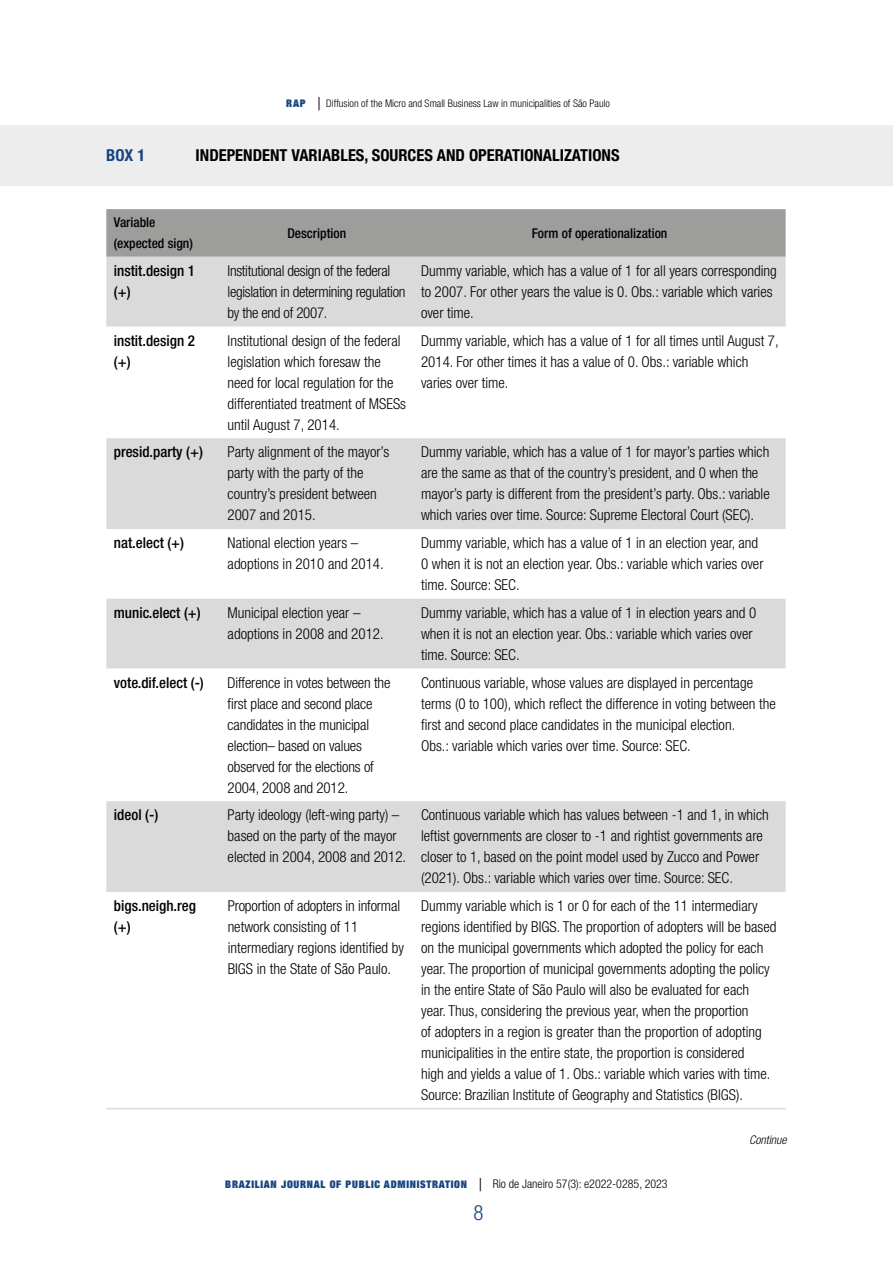
<style>
.page{position:relative;width:893px;height:1263px;background:#fff}
.page>*{position:absolute;margin:0;border:0;box-sizing:border-box;transform-origin:0 0}
.t1{font:300 condensed 21px "Helvetica Neue LT Std";color:#184480}
.t2{font:700 condensed 16.5px "Helvetica Neue LT Std";color:#000}
.t3{font:700 condensed 16.5px "Helvetica Neue LT Std";color:#184480}
.t4{font:300 condensed 15px/21px "Helvetica Neue LT Std";color:#000}
.t5{font:500 condensed 15px/21px "Helvetica Neue LT Std";color:#000}
.t6{font:300 condensed 15px/21px "Helvetica Neue LT Std";letter-spacing:-.02em;color:#000}
.t7{font:500 condensed 13.5px/21px "Helvetica Neue LT Std";color:#000}
.t8{font:italic 300 condensed 12px "Helvetica Neue LT Std";color:#000}
.t9{font:900 expanded 10.5px "Helvetica Neue";letter-spacing:.07em;color:#184480}
.t10{font:300 condensed 10.5px "Helvetica Neue LT Std";color:#000}
.s1{font-family:"Helvetica Neue";font-weight:900;font-stretch:expanded;color:#184480}
.s2{font-size:18px}
.s3{font-family:"Helvetica Neue LT Std";font-weight:300;font-stretch:condensed;font-size:18px;color:#000}
.s4{font-family:"Helvetica Neue LT Std";font-weight:300;font-stretch:condensed;font-size:12px;color:#000}
</style>
<div class="page">
<div style="left:0;top:125px;width:892px;height:61px;background:#ededed"></div>
<div style="left:106px;top:209px;width:680px;height:48px;background:#9d9d9c"></div>
<svg style="left:106px;top:257px;width:680px;height:635px;fill:#e0e0e0"></svg>
<hr style="left:106px;top:1108px;width:114px;height:1px;background:#dadada">
<hr style="left:220px;top:1108px;width:194px;height:1px;background:#dadada">
<hr style="left:414px;top:1108px;width:372px;height:1px;background:#dadada">
<p class="t10" style="left:286px;top:98px;width:325px"><span class="s1">RAP</span> <span class="s2">|</span> Diffusion of the Micro and Small Business Law in municipalities of São Paulo</p>
<p class="t3" style="left:106px;top:145px;width:41px">BOX 1</p>
<p class="t2" style="left:196px;top:145px;width:426px">INDEPENDENT VARIABLES, SOURCES AND OPERATIONALIZATIONS</p>
<p class="t7" style="left:114px;top:212px;width:81px">Variable (expected sign)</p>
<p class="t7" style="left:287px;top:222px;width:60px">Description</p>
<p class="t7" style="left:532px;top:222px;width:137px">Form of operationalization</p>
<p class="t5" style="left:114px;top:260px;width:83px">instit.design 1 (+)</p>
<p class="t6" style="left:228px;top:260px;width:179px">Institutional design of the federal legislation in determining regulation by the end of 2007.</p>
<p class="t4" style="left:421px;top:260px;width:357px">Dummy variable, which has a value of 1 for all years corresponding to 2007. For other years the value is 0. Obs.: variable which varies over time.</p>
<p class="t5" style="left:114px;top:330px;width:83px">instit.design 2 (+)</p>
<p class="t4" style="left:228px;top:330px;width:180px">Institutional design of the federal legislation which foresaw the need for local regulation for the differentiated treatment of MSESs until August 7, 2014.</p>
<p class="t4" style="left:421px;top:330px;width:359px">Dummy variable, which has a value of 1 for all times until August 7,<br>2014. For other times it has a value of 0. Obs.: variable which varies over time.</p>
<p class="t5" style="left:114px;top:441px;width:91px">presid.party (+)</p>
<p class="t4" style="left:228px;top:441px;width:163px">Party alignment of the mayor’s party with the party of the country’s president between<br>2007 and 2015.</p>
<p class="t4" style="left:421px;top:441px;width:350px">Dummy variable, which has a value of 1 for mayor’s parties which are the same as that of the country’s president, and 0 when the mayor’s party is different from the president’s party. Obs.: variable which varies over time. Source: Supreme Electoral Court (SEC).</p>
<p class="t5" style="left:114px;top:532px;width:72px">nat.elect (+)</p>
<p class="t4" style="left:228px;top:532px;width:158px">National election years – adoptions in 2010 and 2014.</p>
<p class="t4" style="left:421px;top:532px;width:344px">Dummy variable, which has a value of 1 in an election year, and<br>0 when it is not an election year. Obs.: variable which varies over time. Source: SEC.</p>
<p class="t5" style="left:114px;top:602px;width:88px">munic.elect (+)</p>
<p class="t4" style="left:228px;top:602px;width:158px">Municipal election year – adoptions in 2008 and 2012.</p>
<p class="t4" style="left:421px;top:602px;width:337px">Dummy variable, which has a value of 1 in election years and 0 when it is not an election year. Obs.: variable which varies over time. Source: SEC.</p>
<p class="t5" style="left:114px;top:672px;width:91px">vote.dif.elect (-)</p>
<p class="t4" style="left:228px;top:672px;width:164px">Difference in votes between the first place and second place candidates in the municipal election– based on values observed for the elections of<br>2004, 2008 and 2012.</p>
<p class="t4" style="left:421px;top:672px;width:356px">Continuous variable, whose values are displayed in percentage terms (0 to 100), which reflect the difference in voting between the first and second place candidates in the municipal election.<br>Obs.: variable which varies over time. Source: SEC.</p>
<p class="t5" style="left:114px;top:804px;width:46px">ideol (-)</p>
<p class="t4" style="left:228px;top:804px;width:180px">Party ideology (left-wing party) – based on the party of the mayor elected in 2004, 2008 and 2012.</p>
<p class="t4" style="left:421px;top:804px;width:349px">Continuous variable which has values between -1 and 1, in which leftist governments are closer to -1 and rightist governments are closer to 1, based on the point model used by Zucco and Power (2021). Obs.: variable which varies over time. Source: SEC.</p>
<p class="t5" style="left:114px;top:895px;width:84px">bigs.neigh.reg (+)</p>
<p class="t4" style="left:228px;top:895px;width:178px">Proportion of adopters in informal network consisting of 11 intermediary regions identified by<br>BIGS in the State of São Paulo.</p>
<p class="t4" style="left:421px;top:895px;width:357px">Dummy variable which is 1 or 0 for each of the 11 intermediary regions identified by BIGS. The proportion of adopters will be based on the municipal governments which adopted the policy for each year. The proportion of municipal governments adopting the policy in the entire State of São Paulo will also be evaluated for each year. Thus, considering the previous year, when the proportion<br>of adopters in a region is greater than the proportion of adopting municipalities in the entire state, the proportion is considered<br>high and yields a value of 1. Obs.: variable which varies with time.<br>Source: Brazilian Institute of Geography and Statistics (BIGS).</p>
<p class="t9" style="left:225px;top:1177px;width:444px">BRAZILIAN JOURNAL OF PUBLIC ADMINISTRATION <span class="s3">|</span> <span class="s4">Rio de Janeiro 57(3): e2022-0285, 2023</span></p>
<h1 class="t1" style="left:473px;top:1200px;width:12px">8</h1>
<p class="t8" style="left:749px;top:1133px;width:39px">Continue</p>
</div>
